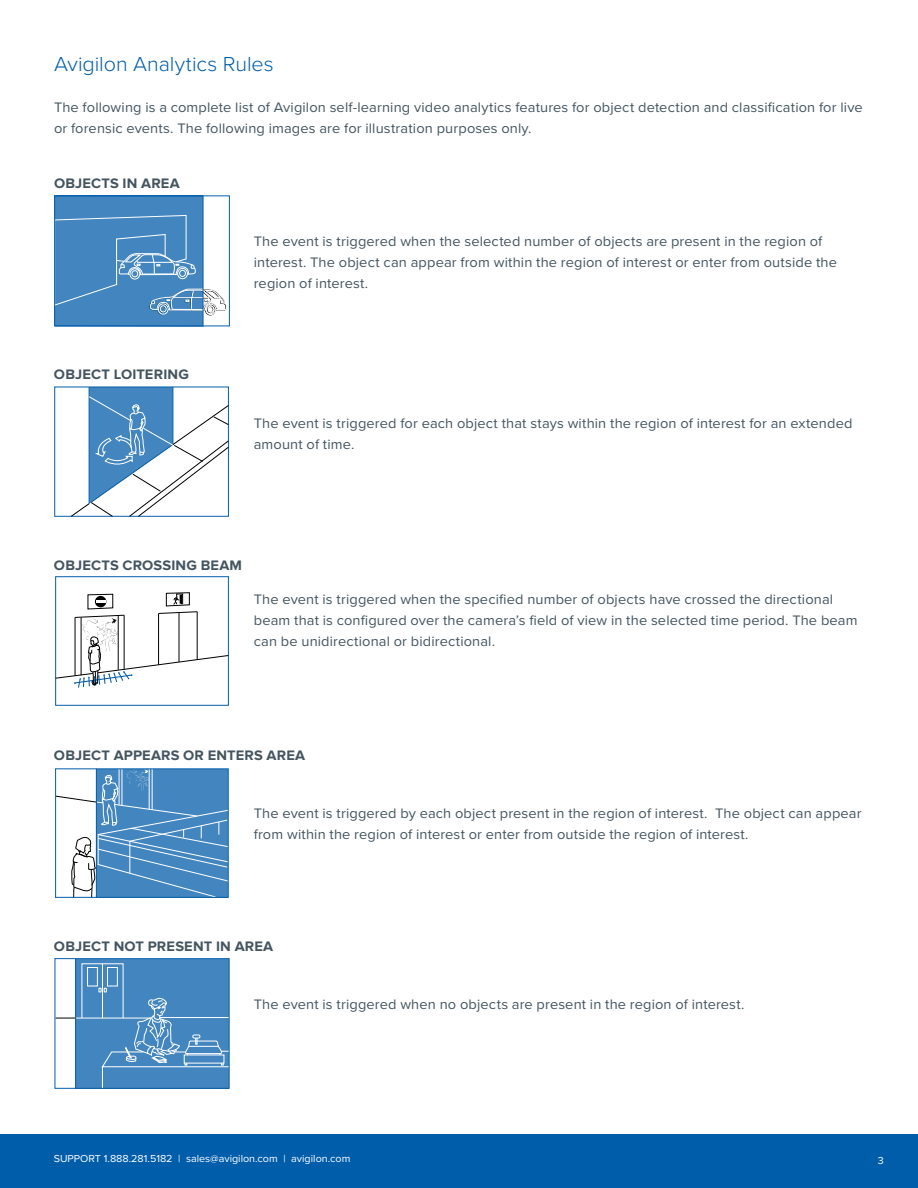
<style>
.page{position:relative;width:918px;height:1188px;background:#fff}
.page>*{position:absolute;margin:0;border:0;box-sizing:border-box;transform-origin:0 0}
.t1{font:300 21px "Proxima Nova";letter-spacing:-.005em;color:#005daa}
.t2{font:14.25px/21px "Proxima Nova";letter-spacing:.01em;color:#455560}
.t3{font:700 14.25px "Proxima Nova";letter-spacing:.01em;color:#455560}
.t4{font:10.5px "Proxima Nova";color:#fff}
</style>
<div class="page">
<div style="left:0;top:1134px;width:918px;height:54px;background:#005daa"></div>
<div style="left:205px;top:304px;width:11px;height:11px;border:1px solid #010101;border-radius:50%"></div>
<div style="left:55px;top:196px;width:148px;height:130px;background:#4386bf"></div>
<div style="left:158px;top:304px;width:10px;height:11px;border:1px solid #fff;border-radius:50%"></div>
<div style="left:206px;top:304px;width:10px;height:11px;border:1px solid #fff;border-radius:50%"></div>
<div style="left:208px;top:306px;width:6px;height:7px;border:1px solid #fff;border-radius:50%"></div>
<svg style="left:56px;top:215px;width:171px;height:97px"></svg>
<div style="left:54px;top:196px;width:149px;height:130px;border:1px solid #055eaa"></div>
<svg style="left:71px;top:387px;width:158px;height:130px"></svg>
<svg style="left:55px;top:592px;width:174px;height:114px"></svg>
<svg style="left:57px;top:770px;width:170px;height:126px"></svg>
<div style="left:55px;top:768px;width:174px;height:130px;border:1px solid #055eaa"></div>
<hr style="left:96px;top:769px;width:1px;height:129px;background:#055eaa">
<div style="left:76px;top:959px;width:153px;height:130px;background:#4386bf"></div>
<hr style="left:102px;top:964px;width:1px;height:54px;background:#fff">
<div style="left:87px;top:967px;width:11px;height:19px;border:1px solid #fff"></div>
<div style="left:107px;top:967px;width:11px;height:19px;border:1px solid #fff"></div>
<hr style="left:76px;top:1018px;width:74px;height:1px;background:#fff">
<div style="left:82px;top:963px;width:41px;height:55px;border:1px solid #fff"></div>
<svg style="left:99px;top:988px;width:129px;height:99px"></svg>
<svg style="left:56px;top:1018px;width:19px;height:1px"></svg>
<div style="left:54px;top:958px;width:176px;height:131px;border:1px solid #055eaa"></div>
<hr style="left:75px;top:959px;width:1px;height:130px;background:#055eaa">
<h1 class="t1" style="left:54px;top:51px;width:221px">Avigilon Analytics Rules</h1>
<p class="t2" style="left:54px;top:97px;width:810px">The following is a complete list of Avigilon self-learning video analytics features for object detection and classification for live or forensic events. The following images are for illustration purposes only.</p>
<p class="t3" style="left:54px;top:175px;width:127px">OBJECTS IN AREA</p>
<p class="t3" style="left:54px;top:366px;width:136px">OBJECT LOITERING</p>
<p class="t2" style="left:254px;top:231px;width:585px">The event is triggered when the selected number of objects are present in the region of interest. The object can appear from within the region of interest or enter from outside the region of interest.</p>
<p class="t2" style="left:254px;top:413px;width:600px">The event is triggered for each object that stays within the region of interest for an extended amount of time.</p>
<p class="t3" style="left:54px;top:557px;width:190px">OBJECTS CROSSING BEAM</p>
<p class="t2" style="left:254px;top:589px;width:605px">The event is triggered when the specified number of objects have crossed the directional beam that is configured over the camera’s field of view in the selected time period. The beam can be unidirectional or bidirectional.</p>
<p class="t3" style="left:54px;top:747px;width:253px">OBJECT APPEARS OR ENTERS AREA</p>
<p class="t2" style="left:254px;top:803px;width:609px">The event is triggered by each object present in the region of interest. The object can appear from within the region of interest or enter from outside the region of interest.</p>
<p class="t3" style="left:54px;top:938px;width:221px">OBJECT NOT PRESENT IN AREA</p>
<p class="t2" style="left:254px;top:994px;width:492px">The event is triggered when no objects are present in the region of interest.</p>
<p class="t4" style="left:54px;top:1152px;width:298px">SUPPORT 1.888.281.5182 | sales@avigilon.com | avigilon.com</p>
<p class="t4" style="left:878px;top:1154px;width:8px">3</p>
</div>
